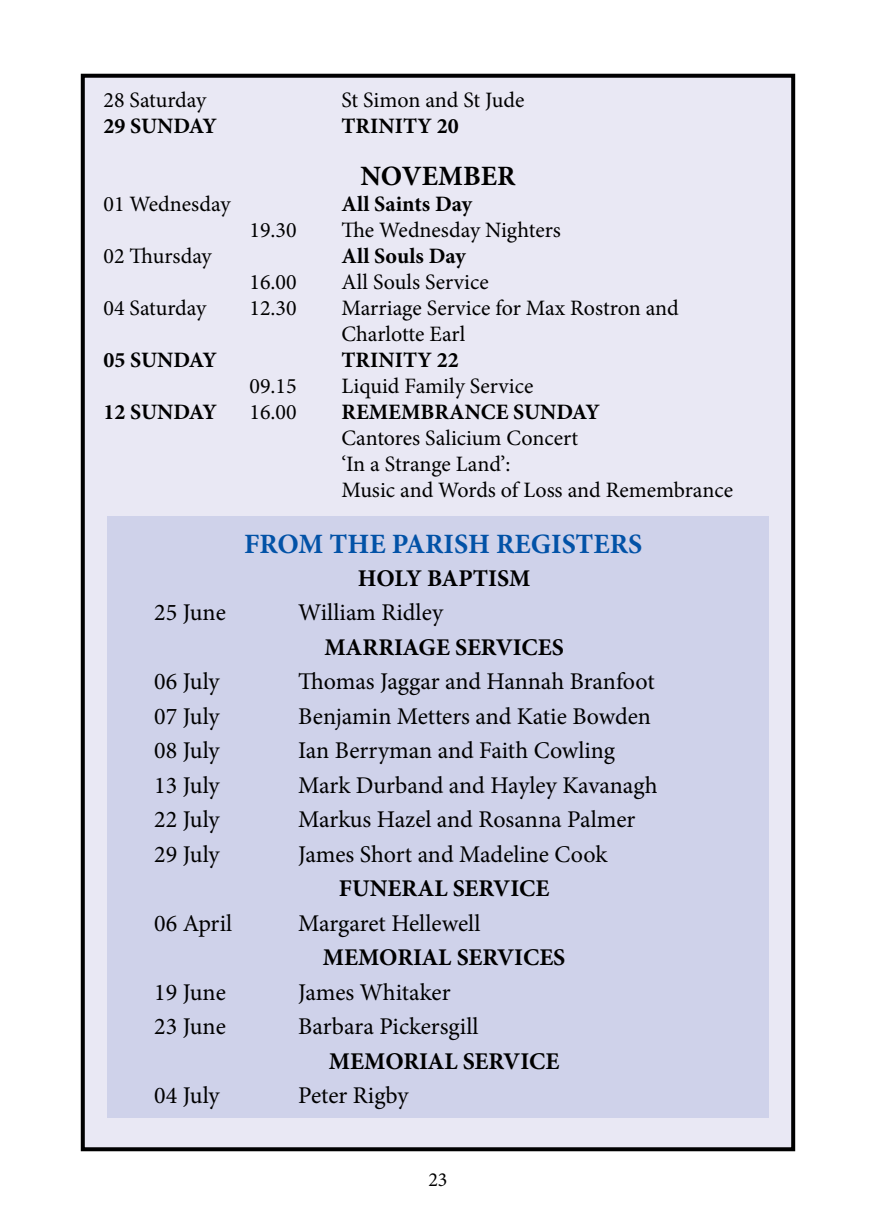
<style>
.page{position:relative;width:876px;height:1225px;background:#fff}
.page>*{position:absolute;margin:0;border:0;box-sizing:border-box;transform-origin:0 0}
.t1{font:700 28px "Minion Pro";color:#0252a7}
.t2{font:700 28px "Minion Pro";color:#000}
.t3{font:24px "Minion Pro";letter-spacing:-.005em;color:#000}
.t4{font:700 24px "Minion Pro";color:#000}
.t5{font:22px/26px "Minion Pro";color:#000}
.t6{font:700 22px "Minion Pro";color:#000}
.t7{font:20px "Minion Pro";color:#000}
</style>
<div class="page">
<div style="left:83px;top:76px;width:710px;height:1073px;background:#e9e8f4"></div>
<div style="left:81px;top:74px;width:714px;height:1077px;border:4px solid #000"></div>
<div style="left:107px;top:516px;width:661px;height:601px;background:#cfd2ea"></div>
<p class="t5" style="left:103px;top:87px;width:104px">28 Saturday</p>
<p class="t5" style="left:341px;top:87px;width:184px">St Simon and St Jude</p>
<p class="t6" style="left:103px;top:111px;width:115px">29 SUNDAY</p>
<p class="t6" style="left:341px;top:111px;width:119px">TRINITY 20</p>
<p class="t2" style="left:360px;top:157px;width:156px">NOVEMBER</p>
<p class="t5" style="left:103px;top:191px;width:129px">01 Wednesday</p>
<p class="t6" style="left:341px;top:189px;width:132px">All Saints Day</p>
<p class="t5" style="left:249px;top:217px;width:49px">19.30</p>
<p class="t5" style="left:341px;top:217px;width:221px">The Wednesday Nighters</p>
<p class="t5" style="left:103px;top:243px;width:110px">02 Thursday</p>
<p class="t6" style="left:341px;top:241px;width:126px">All Souls Day</p>
<p class="t5" style="left:249px;top:269px;width:49px">16.00</p>
<p class="t5" style="left:341px;top:269px;width:149px">All Souls Service</p>
<p class="t5" style="left:103px;top:295px;width:104px">04 Saturday</p>
<p class="t5" style="left:249px;top:295px;width:49px">12.30</p>
<p class="t5" style="left:341px;top:295px;width:339px">Marriage Service for Max Rostron and<br>Charlotte Earl</p>
<p class="t6" style="left:103px;top:345px;width:115px">05 SUNDAY</p>
<p class="t6" style="left:341px;top:345px;width:119px">TRINITY 22</p>
<p class="t5" style="left:249px;top:373px;width:49px">09.15</p>
<p class="t5" style="left:341px;top:373px;width:193px">Liquid Family Service</p>
<p class="t6" style="left:103px;top:397px;width:115px">12 SUNDAY</p>
<p class="t5" style="left:249px;top:399px;width:49px">16.00</p>
<p class="t6" style="left:341px;top:397px;width:260px">REMEMBRANCE SUNDAY</p>
<p class="t5" style="left:341px;top:425px;width:393px">Cantores Salicium Concert<br>‘In a Strange Land’:<br>Music and Words of Loss and Remembrance</p>
<p class="t1" style="left:244px;top:525px;width:400px">FROM THE PARISH REGISTERS</p>
<p class="t4" style="left:358px;top:561px;width:174px">HOLY BAPTISM</p>
<p class="t3" style="left:154px;top:597px;width:73px">25 June</p>
<p class="t3" style="left:298px;top:597px;width:146px">William Ridley</p>
<p class="t4" style="left:324px;top:630px;width:241px">MARRIAGE SERVICES</p>
<p class="t3" style="left:154px;top:665px;width:67px">06 July</p>
<p class="t3" style="left:298px;top:665px;width:358px">Thomas Jaggar and Hannah Branfoot</p>
<p class="t3" style="left:154px;top:700px;width:67px">07 July</p>
<p class="t3" style="left:298px;top:700px;width:354px">Benjamin Metters and Katie Bowden</p>
<p class="t3" style="left:154px;top:734px;width:67px">08 July</p>
<p class="t3" style="left:298px;top:734px;width:318px">Ian Berryman and Faith Cowling</p>
<p class="t3" style="left:154px;top:769px;width:67px">13 July</p>
<p class="t3" style="left:298px;top:769px;width:361px">Mark Durband and Hayley Kavanagh</p>
<p class="t3" style="left:154px;top:803px;width:67px">22 July</p>
<p class="t3" style="left:298px;top:803px;width:339px">Markus Hazel and Rosanna Palmer</p>
<p class="t3" style="left:154px;top:838px;width:67px">29 July</p>
<p class="t3" style="left:298px;top:838px;width:311px">James Short and Madeline Cook</p>
<p class="t4" style="left:339px;top:871px;width:212px">FUNERAL SERVICE</p>
<p class="t3" style="left:154px;top:907px;width:80px">06 April</p>
<p class="t3" style="left:298px;top:907px;width:184px">Margaret Hellewell</p>
<p class="t4" style="left:323px;top:940px;width:244px">MEMORIAL SERVICES</p>
<p class="t3" style="left:154px;top:976px;width:73px">19 June</p>
<p class="t3" style="left:298px;top:976px;width:154px">James Whitaker</p>
<p class="t3" style="left:154px;top:1010px;width:73px">23 June</p>
<p class="t3" style="left:298px;top:1010px;width:182px">Barbara Pickersgill</p>
<p class="t4" style="left:329px;top:1044px;width:232px">MEMORIAL SERVICE</p>
<p class="t3" style="left:154px;top:1079px;width:67px">04 July</p>
<p class="t3" style="left:298px;top:1079px;width:112px">Peter Rigby</p>
<p class="t7" style="left:428px;top:1165px;width:21px">23</p>
</div>
